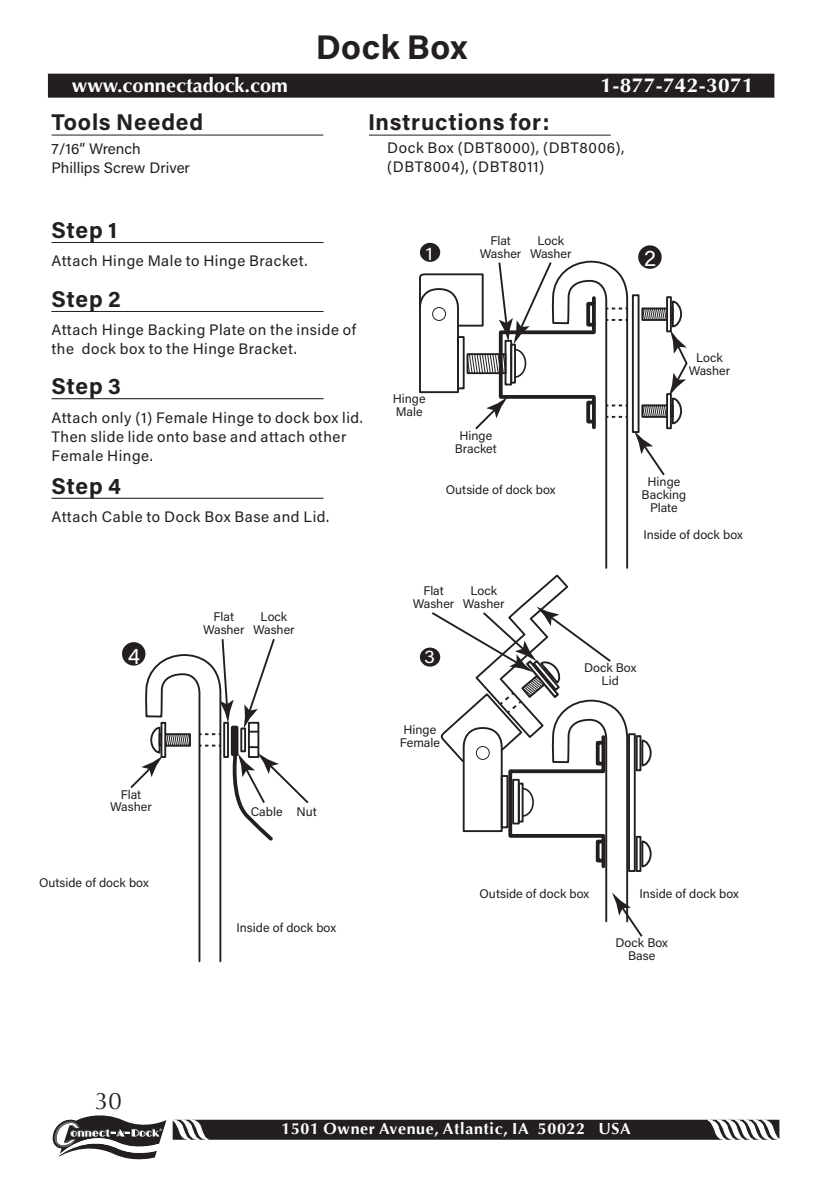
<style>
.page{position:relative;width:815px;height:1203px;background:#fff}
.page>*{position:absolute;margin:0;border:0;box-sizing:border-box;transform-origin:0 0}
.t1{font:700 34.2px "Acumin Pro";letter-spacing:.015em;color:#231f20}
.t2{font:24px "Optima";color:#231f20}
.t3{font:700 22.8px "Acumin Pro";letter-spacing:.03em;color:#231f20}
.t4{font:22.8px "Acumin Pro";color:#fff}
.t5{font:700 20px "Optima";color:#fff}
.t6{font:700 20px "Optima";color:#fff;scale:1.05 1}
.t7{font:18.6px "Acumin Pro";color:#fff;scale:1.07 1}
.t8{font:700 16px "Optima";letter-spacing:.04em;color:#fff}
.t9{font:15.2px/19px "Acumin Pro";letter-spacing:.04em;color:#231f20}
.t10{font:15.2px/19px "Acumin Pro";color:#231f20}
.t11{font:12.6px/12.8px "Acumin Pro";color:#231f20;text-align:center}
</style>
<div class="page">
<div style="left:48px;top:74px;width:726px;height:24px;background:#231f20"></div>
<div style="left:173px;top:1119px;width:606px;height:20px;background:#231f20"></div>
<svg style="left:707px;top:1119px;width:73px;height:21px"></svg>
<svg style="left:172px;top:1119px;width:38px;height:21px"></svg>
<svg style="left:52px;top:1115px;width:114px;height:45px"></svg>
<hr style="left:369px;top:135px;width:241px;height:1px;background:#231f20">
<hr style="left:52px;top:135px;width:271px;height:1px;background:#231f20">
<hr style="left:52px;top:242px;width:271px;height:1px;background:#231f20">
<hr style="left:52px;top:311px;width:271px;height:1px;background:#231f20">
<hr style="left:52px;top:398px;width:271px;height:1px;background:#231f20">
<hr style="left:52px;top:498px;width:271px;height:1px;background:#231f20">
<div style="left:420px;top:243px;width:20px;height:19px;background:#231f20;border-radius:50%"></div>
<div style="left:638px;top:245px;width:23px;height:24px;background:#231f20;border-radius:50%"></div>
<svg style="left:419px;top:260px;width:269px;height:677px"></svg>
<div style="left:122px;top:642px;width:23px;height:23px;background:#231f20;border-radius:50%"></div>
<svg style="left:128px;top:639px;width:181px;height:324px"></svg>
<p class="t1" style="left:315px;top:23px;width:153px">Dock Box</p>
<h3 class="t5" style="left:72px;top:73px;width:217px">www.connectadock.com</h3>
<h3 class="t6" style="left:600px;top:73px;width:147px">1-877-742-3071</h3>
<p class="t3" style="left:52px;top:106px;width:153px">Tools Needed</p>
<p class="t10" style="left:52px;top:138px;width:140px">7/16” Wrench<br>Phillips Screw Driver</p>
<p class="t3" style="left:368px;top:106px;width:183px">Instructions for:</p>
<p class="t9" style="left:387px;top:137px;width:238px">Dock Box (DBT8000), (DBT8006), (DBT8004), (DBT8011)</p>
<p class="t3" style="left:52px;top:214px;width:67px">Step 1</p>
<p class="t9" style="left:52px;top:251px;width:257px">Attach Hinge Male to Hinge Bracket.</p>
<p class="t3" style="left:52px;top:283px;width:71px">Step 2</p>
<p class="t9" style="left:52px;top:320px;width:306px">Attach Hinge Backing Plate on the inside of the dock box to the Hinge Bracket.</p>
<p class="t3" style="left:52px;top:370px;width:71px">Step 3</p>
<p class="t9" style="left:52px;top:407px;width:313px">Attach only (1) Female Hinge to dock box lid.<br>Then slide lide onto base and attach other<br>Female Hinge.</p>
<p class="t3" style="left:52px;top:469px;width:71px">Step 4</p>
<p class="t9" style="left:52px;top:506px;width:279px">Attach Cable to Dock Box Base and Lid.</p>
<p class="t4" style="left:128px;top:640px;width:14px">4</p>
<p class="t11" style="left:110px;top:787px;width:43px">Flat<br>Washer</p>
<p class="t11" style="left:39px;top:875px;width:111px">Outside of dock box</p>
<p class="t11" style="left:203px;top:610px;width:43px">Flat<br>Washer</p>
<p class="t11" style="left:253px;top:610px;width:43px">Lock<br>Washer</p>
<p class="t11" style="left:251px;top:805px;width:68px">Cable Nut</p>
<p class="t11" style="left:236px;top:921px;width:101px">Inside of dock box</p>
<p class="t11" style="left:480px;top:233px;width:43px">Flat<br>Washer</p>
<p class="t11" style="left:530px;top:233px;width:43px">Lock<br>Washer</p>
<p class="t7" style="left:426px;top:241px;width:8px">1</p>
<p class="t4" style="left:644px;top:243px;width:13px">2</p>
<p class="t11" style="left:393px;top:392px;width:34px;text-align:left">Hinge<br>Male</p>
<p class="t11" style="left:455px;top:428px;width:43px">Hinge<br>Bracket</p>
<p class="t11" style="left:688px;top:350px;width:43px">Lock<br>Washer</p>
<p class="t11" style="left:445px;top:482px;width:111px">Outside of dock box</p>
<p class="t11" style="left:413px;top:584px;width:43px">Flat<br>Washer</p>
<p class="t11" style="left:463px;top:584px;width:43px">Lock<br>Washer</p>
<p class="t7" style="left:424px;top:643px;width:12px">3</p>
<p class="t11" style="left:399px;top:723px;width:42px;text-align:left">Hinge<br>Female</p>
<p class="t11" style="left:641px;top:474px;width:46px">Hinge<br>Backing<br>Plate</p>
<p class="t11" style="left:643px;top:528px;width:101px">Inside of dock box</p>
<p class="t11" style="left:584px;top:660px;width:54px">Dock Box<br>Lid</p>
<p class="t11" style="left:479px;top:886px;width:111px">Outside of dock box</p>
<p class="t11" style="left:639px;top:886px;width:101px">Inside of dock box</p>
<p class="t11" style="left:615px;top:936px;width:54px">Dock Box<br>Base</p>
<h2 class="t2" style="left:95px;top:1087px;width:28px">30</h2>
<p class="t8" style="left:281px;top:1119px;width:351px">1501 Owner Avenue, Atlantic, IA 50022 USA</p>
</div>
